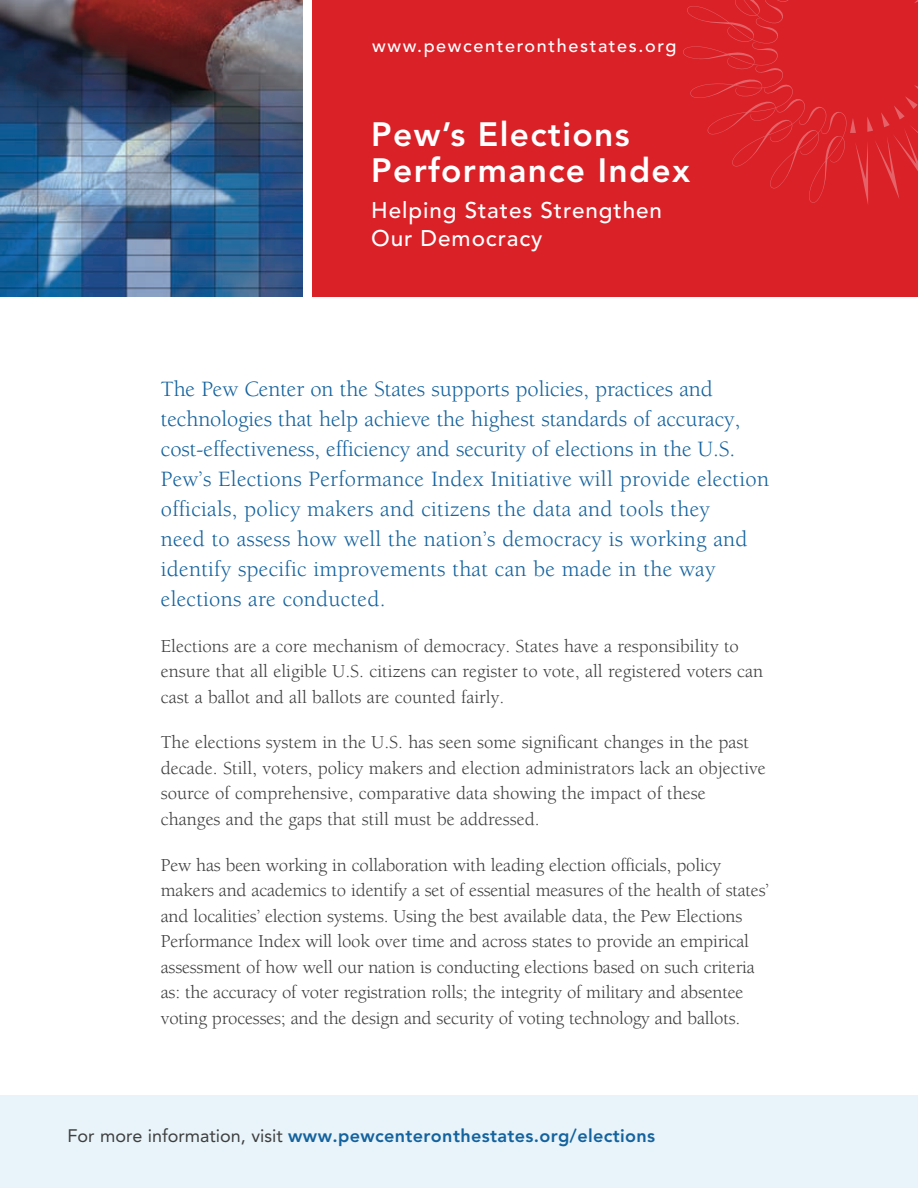
<style>
.page{position:relative;width:918px;height:1188px;background:#fff}
.page>*{position:absolute;margin:0;border:0;box-sizing:border-box;transform-origin:0 0}
.HEADER_H2{font:800 33.6px/36px "Avenir LT Std";letter-spacing:.04em;color:#fff}
.BODY_text{font:22.5px/30px "Berkeley Std";letter-spacing:.01em;color:#14629e}
.HEADER_H2-2{font:500 22.5px/28.5px "Avenir LT Std";letter-spacing:.04em;color:#fff}
.BODY_text-2{font:18.75px/25.5px "Berkeley Std";letter-spacing:-.01em;color:#3e3e3f}
.BODY_text-3{font:800 18px "Avenir LT Std";letter-spacing:.02em;color:#14629e}
.HEADER_H2-3{font:500 18px "Avenir LT Std";letter-spacing:.09em;color:#fff}
.s1{font-weight:400;color:#3e3e3f}
</style>
<div class="page">
<div style="left:312px;top:0;width:606px;height:297px;background:#da2128"></div>
<img style="left:0;top:0;width:303px;height:297px">
<svg style="left:683px;top:0;width:235px;height:204px"></svg>
<div style="left:0;top:1095px;width:918px;height:93px;background:#e8f4f9"></div>
<p class="HEADER_H2-3" style="left:372px;top:35px;width:306px">www.pewcenteronthestates.org</p>
<p class="HEADER_H2" style="left:371px;top:116px;width:320px">Pew’s Elections<br>Performance Index</p>
<p class="HEADER_H2-2" style="left:371px;top:196px;width:292px">Helping States Strengthen<br>Our Democracy</p>
<p class="BODY_text" style="left:161px;top:374px;width:610px">The Pew Center on the States supports policies, practices and technologies that help achieve the highest standards of accuracy, cost-effectiveness, efficiency and security of elections in the U.S.<br>Pew’s Elections Performance Index Initiative will provide election officials, policy makers and citizens the data and tools they<br>need to assess how well the nation’s democracy is working and identify specific improvements that can be made in the way elections are conducted.</p>
<p class="BODY_text-2" style="left:161px;top:633px;width:604px">Elections are a core mechanism of democracy. States have a responsibility to ensure that all eligible U.S. citizens can register to vote, all registered voters can cast a ballot and all ballots are counted fairly.</p>
<p class="BODY_text-2" style="left:161px;top:730px;width:607px">The elections system in the U.S. has seen some significant changes in the past decade. Still, voters, policy makers and election administrators lack an objective source of comprehensive, comparative data showing the impact of these changes and the gaps that still must be addressed.</p>
<p class="BODY_text-2" style="left:161px;top:852px;width:610px">Pew has been working in collaboration with leading election officials, policy makers and academics to identify a set of essential measures of the health of states’ and localities’ election systems. Using the best available data, the Pew Elections Performance Index will look over time and across states to provide an empirical assessment of how well our nation is conducting elections based on such criteria as: the accuracy of voter registration rolls; the integrity of military and absentee voting processes; and the design and security of voting technology and ballots.</p>
<p class="BODY_text-3" style="left:68px;top:1125px;width:589px"><span class="s1">For more information, visit</span> www.pewcenteronthestates.org/elections</p>
</div>
